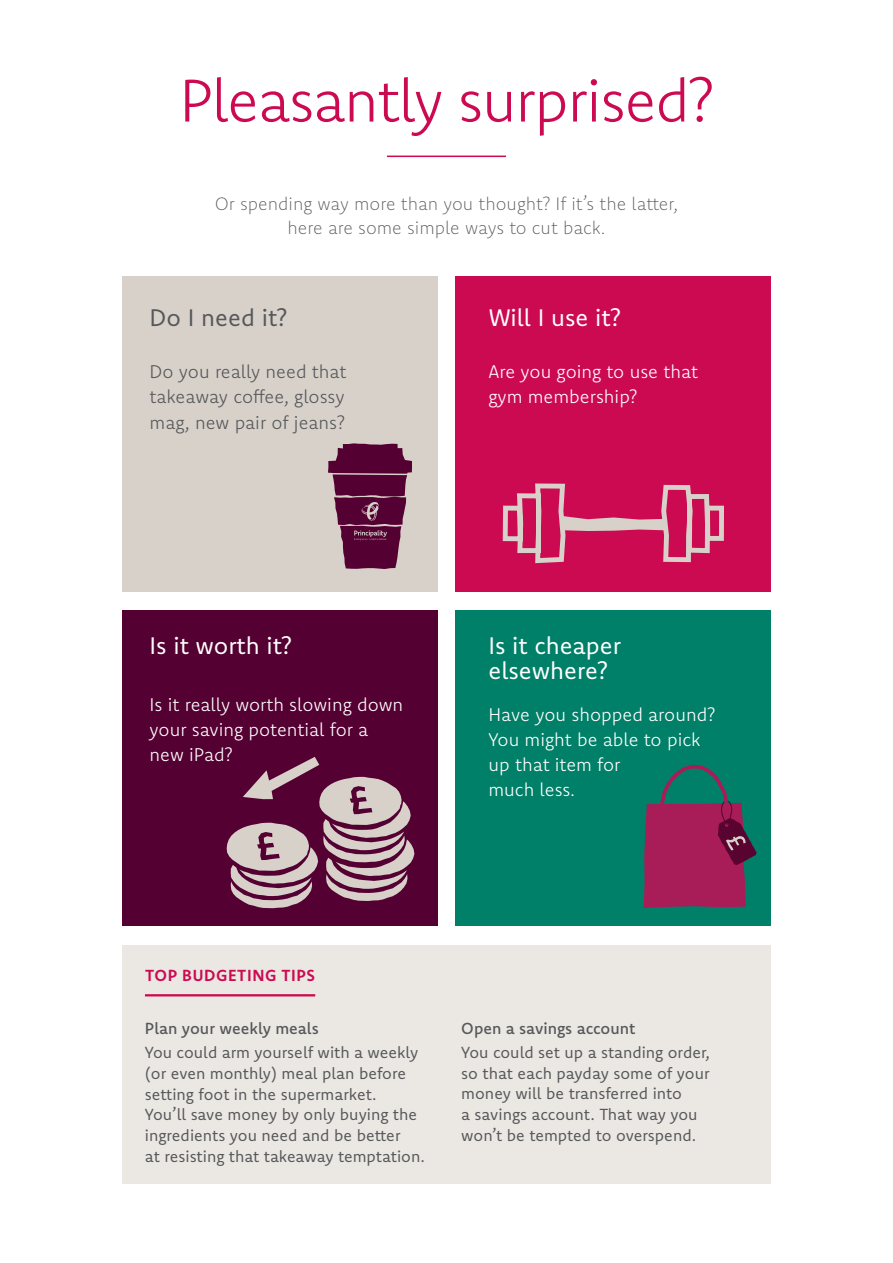
<style>
.page{position:relative;width:893px;height:1263px;background:#fff}
.page>*{position:absolute;margin:0;border:0;box-sizing:border-box;transform-origin:0 0}
.t1{font:300 60px "Komet";letter-spacing:-.025em;color:#cc0a52}
.NEW_body_copy_funera{font:24px/25.3px "Komet";color:#fff}
.NEW_body_copy_funera-2{font:24px "Komet";color:#57585a}
.NEW_body_copy_funera-3{font:300 18.45px/25.3px "Komet";color:#fff}
.NEW_body_copy_funera-4{font:300 18.45px/25.3px "Komet";color:#57585a;text-align:justify}
.NEW_body_copy_funera-5{font:200 18px/24px "Komet";color:#57585a;text-align:center}
.Definitions{font:16.05px/20.7px "Komet";color:#57585a}
.Definitions-2{font:500 16.05px "Komet";color:#57585a}
.Small_rule_heading{font:700 16.05px "Komet";letter-spacing:.04em;color:#cc0a52}
</style>
<div class="page">
<div style="left:122px;top:945px;width:649px;height:239px;background:#ebe8e4"></div>
<hr style="left:145px;top:994px;width:170px;height:2px;background:#cc0a52">
<hr style="left:387px;top:156px;width:119px;height:1px;background:#cc0a52">
<div style="left:122px;top:277px;width:315px;height:315px;background:#d7d1ca"></div>
<div style="left:456px;top:277px;width:315px;height:315px;background:#cc0a52"></div>
<div style="left:122px;top:610px;width:315px;height:315px;background:#550032"></div>
<div style="left:456px;top:610px;width:315px;height:315px;background:#008068"></div>
<svg style="left:328px;top:443px;width:84px;height:126px"></svg>
<svg style="left:502px;top:483px;width:222px;height:81px"></svg>
<svg style="left:227px;top:757px;width:187px;height:151px"></svg>
<svg style="left:644px;top:764px;width:113px;height:144px"></svg>
<p class="t1" style="left:179px;top:62px;width:536px">Pleasantly surprised?</p>
<p class="NEW_body_copy_funera-5" style="left:215px;top:192px;width:465px">Or spending way more than you thought? If it’s the latter, here are some simple ways to cut back.</p>
<p class="NEW_body_copy_funera-2" style="left:150px;top:302px;width:139px">Do I need it?</p>
<p class="NEW_body_copy_funera" style="left:488px;top:304px;width:134px">Will I use it?</p>
<p class="NEW_body_copy_funera-4" style="left:150px;top:359px;width:199px">Do you really need that takeaway coffee, glossy mag, new pair of jeans?</p>
<p class="NEW_body_copy_funera-3" style="left:488px;top:359px;width:211px">Are you going to use that gym membership?</p>
<p class="NEW_body_copy_funera" style="left:150px;top:632px;width:144px">Is it worth it?</p>
<p class="NEW_body_copy_funera" style="left:488px;top:632px;width:134px">Is it cheaper elsewhere?</p>
<p class="NEW_body_copy_funera-3" style="left:150px;top:691px;width:255px">Is it really worth slowing down your saving potential for a new iPad?</p>
<p class="NEW_body_copy_funera-3" style="left:488px;top:701px;width:228px">Have you shopped around?<br>You might be able to pick up that item for<br>much less.</p>
<p class="Small_rule_heading" style="left:145px;top:965px;width:171px">TOP BUDGETING TIPS</p>
<p class="Definitions-2" style="left:145px;top:1018px;width:175px">Plan your weekly meals</p>
<p class="Definitions" style="left:145px;top:1042px;width:281px">You could arm yourself with a weekly (or even monthly) meal plan before setting foot in the supermarket.<br>You’ll save money by only buying the ingredients you need and be better<br>at resisting that takeaway temptation.</p>
<p class="Definitions-2" style="left:461px;top:1018px;width:176px">Open a savings account</p>
<p class="Definitions" style="left:461px;top:1041px;width:250px">You could set up a standing order, so that each payday some of your money will be transferred into<br>a savings account. That way you won’t be tempted to overspend.</p>
</div>
